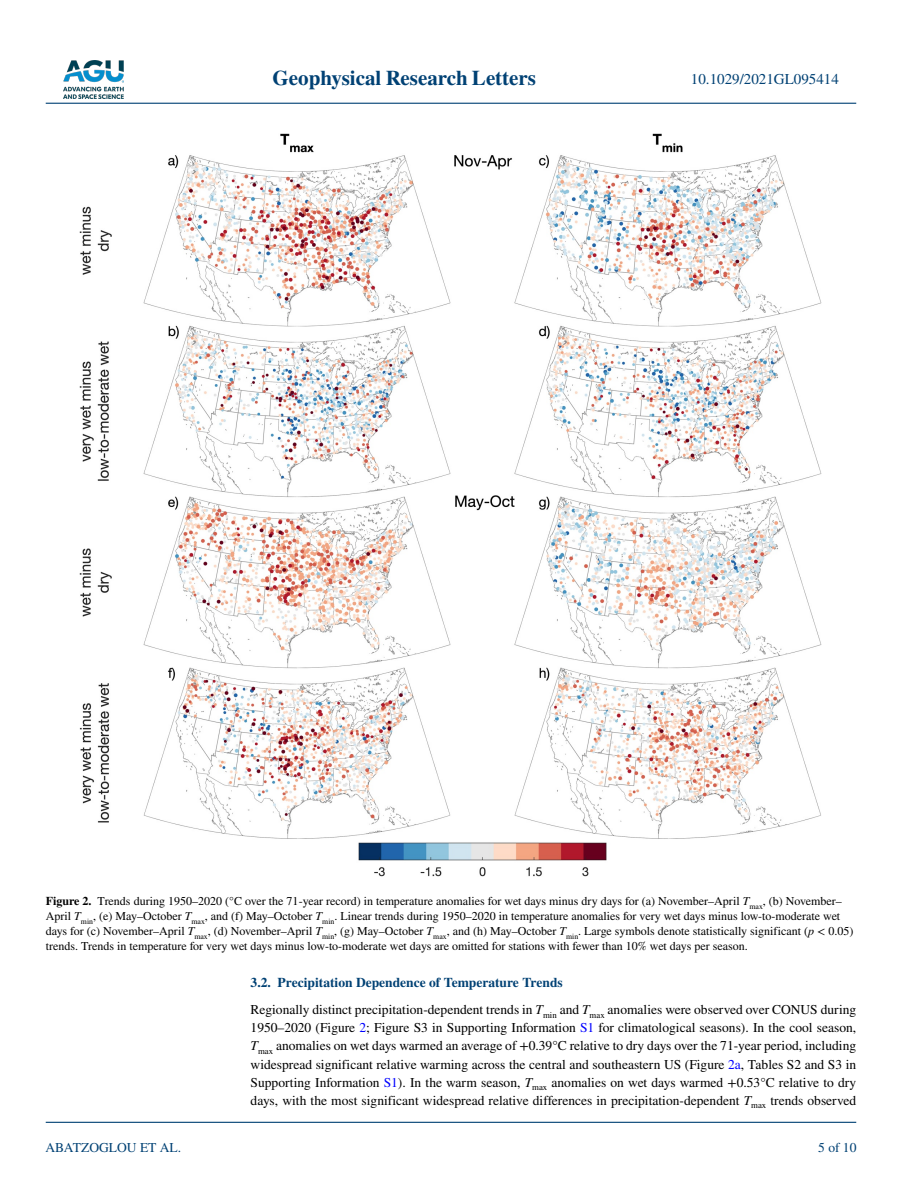
<style>
.page{position:relative;width:902px;height:1183px;background:#fff}
.page>*{position:absolute;margin:0;border:0;box-sizing:border-box;transform-origin:0 0}
.t1{font:700 21px "STIX";color:#004174}
.t2{font:15px "STIX";color:#004174}
.t3{font:13.5px/18px "STIX";color:#000}
.t4{font:13.5px "STIX";color:#004174}
.t5{font:12px/15px "STIX";color:#000}
.s1{font-weight:700}
.s2{font-style:italic}
.s3{font-weight:700;color:#004174}
.s4{color:#00f}
</style>
<div class="page">
<img style="left:63px;top:60px;width:60px;height:39px">
<hr style="left:46px;top:103px;width:810px;height:1px;background:#004174">
<hr style="left:46px;top:1121px;width:810px;height:1px;background:#004174">
<img style="left:79px;top:134px;width:742px;height:742px">
<h1 class="t1" style="left:272px;top:66px;width:265px">Geophysical Research Letters</h1>
<p class="t2" style="left:691px;top:69px;width:149px">10.1029/2021GL095414</p>
<p class="t5" style="left:46px;top:894px;width:809px"><span class="s1">Figure 2.</span> Trends during 1950–2020 (°C over the 71-year record) in temperature anomalies for wet days minus dry days for (a) November–April <span class="s2">T</span><sub>max</sub>, (b) November– April <span class="s2">T</span><sub>min</sub>, (e) May–October <span class="s2">T</span><sub>max</sub>, and (f) May–October <span class="s2">T</span><sub>min</sub>. Linear trends during 1950–2020 in temperature anomalies for very wet days minus low-to-moderate wet days for (c) November–April <span class="s2">T</span><sub>max</sub>, (d) November–April <span class="s2">T</span><sub>min</sub>, (g) May–October <span class="s2">T</span><sub>max</sub>, and (h) May–October <span class="s2">T</span><sub>min</sub>. Large symbols denote statistically significant (<span class="s2">p</span> &lt; 0.05) trends. Trends in temperature for very wet days minus low-to-moderate wet days are omitted for stations with fewer than 10% wet days per season.</p>
<p class="t4" style="left:45px;top:1138px;width:137px">ABATZOGLOU ET AL.</p>
<p class="t3" style="left:250px;top:970px;width:607px;line-height:27px"><span class="s3">3.2. Precipitation Dependence of Temperature Trends<br></span>Regionally distinct precipitation-dependent trends in <span class="s2">T</span><sub>min</sub> and <span class="s2">T</span><sub>max</sub> anomalies were observed over CONUS during</p>
<p class="t3" style="left:250px;top:1019px;width:607px;text-align:justify">1950–2020 (Figure <span class="s4">2</span>; Figure S3 in Supporting Information <span class="s4">S1</span> for climatological seasons). In the cool season, <span class="s2">T</span><sub>max</sub> anomalies on wet days warmed an average of +0.39°C relative to dry days over the 71-year period, including widespread significant relative warming across the central and southeastern US (Figure <span class="s4">2a</span>, Tables S2 and S3 in Supporting Information <span class="s4">S1</span>). In the warm season, <span class="s2">T</span><sub>max</sub> anomalies on wet days warmed +0.53°C relative to dry days, with the most significant widespread relative differences in precipitation-dependent <span class="s2">T</span><sub>max</sub> trends observed</p>
<p class="t4" style="left:818px;top:1138px;width:40px">5 of 10</p>
</div>
